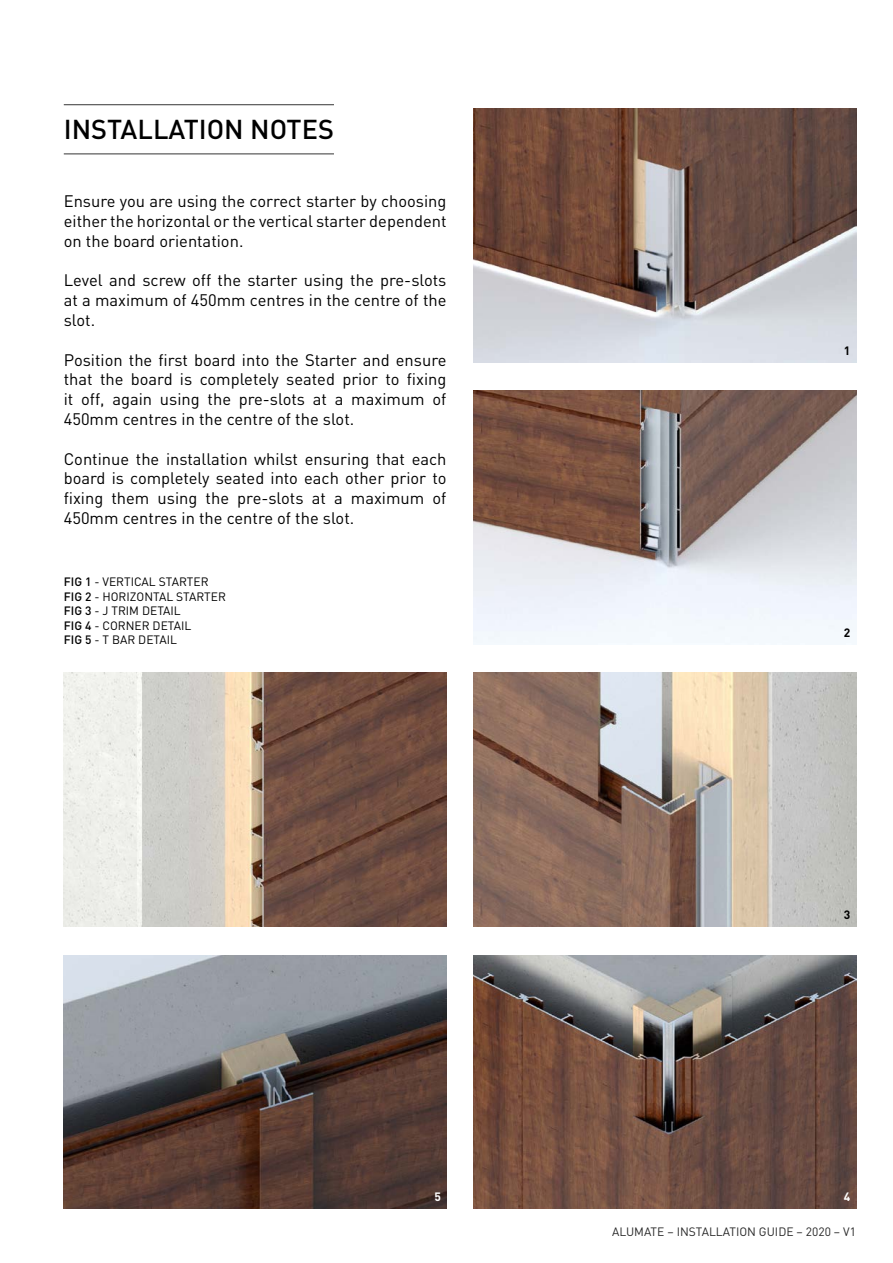
<style>
.page{position:relative;width:893px;height:1263px;background:#fff}
.page>*{position:absolute;margin:0;border:0;box-sizing:border-box;transform-origin:0 0}
.t1{font:500 27px "DINOT";color:#000}
.t2{font:16.5px/19.8px "DINOT";color:#000;text-align:justify}
.t3{font:12px/14.4px "DINOT";color:#000}
.t4{font:700 12px "DINOT";color:#000}
.t5{font:700 12px "DINOT";color:#fff}
.s1{font-weight:500}
</style>
<div class="page">
<hr style="left:64px;top:104px;width:270px;height:1px;background:#000">
<hr style="left:64px;top:154px;width:270px;height:1px;background:#000">
<img style="left:473px;top:108px;width:383px;height:254px">
<img style="left:473px;top:390px;width:383px;height:254px">
<img style="left:473px;top:673px;width:383px;height:254px">
<img style="left:64px;top:673px;width:382px;height:254px">
<img style="left:473px;top:955px;width:383px;height:254px">
<img style="left:64px;top:955px;width:382px;height:254px">
<h1 class="t1" style="left:64px;top:112px;width:272px">INSTALLATION NOTES</h1>
<p class="t2" style="left:64px;top:191px;width:384px">Ensure you are using the correct starter by choosing either the horizontal or the vertical starter dependent on the board orientation.</p>
<p class="t2" style="left:64px;top:270px;width:384px">Level and screw off the starter using the pre-slots at a maximum of 450mm centres in the centre of the slot.</p>
<p class="t2" style="left:64px;top:349px;width:384px">Position the first board into the Starter and ensure that the board is completely seated prior to fixing it off, again using the pre-slots at a maximum of 450mm centres in the centre of the slot.</p>
<p class="t2" style="left:64px;top:448px;width:384px">Continue the installation whilst ensuring that each board is completely seated into each other prior to fixing them using the pre-slots at a maximum of 450mm centres in the centre of the slot.</p>
<p class="t3" style="left:64px;top:575px;width:164px"><span class="s1">FIG 1</span> - VERTICAL STARTER<br><span class="s1">FIG 2</span> - HORIZONTAL STARTER<br><span class="s1">FIG 3</span> - J TRIM DETAIL<br><span class="s1">FIG 4</span> - CORNER DETAIL<br><span class="s1">FIG 5</span> - T BAR DETAIL</p>
<p class="t4" style="left:844px;top:342px;width:8px">1</p>
<p class="t4" style="left:844px;top:625px;width:8px">2</p>
<p class="t4" style="left:844px;top:907px;width:8px">3</p>
<p class="t5" style="left:434px;top:1189px;width:8px">5</p>
<p class="t5" style="left:844px;top:1189px;width:8px">4</p>
<p class="t3" style="left:612px;top:1224px;width:245px">ALUMATE – INSTALLATION GUIDE – 2020 – V1</p>
</div>
